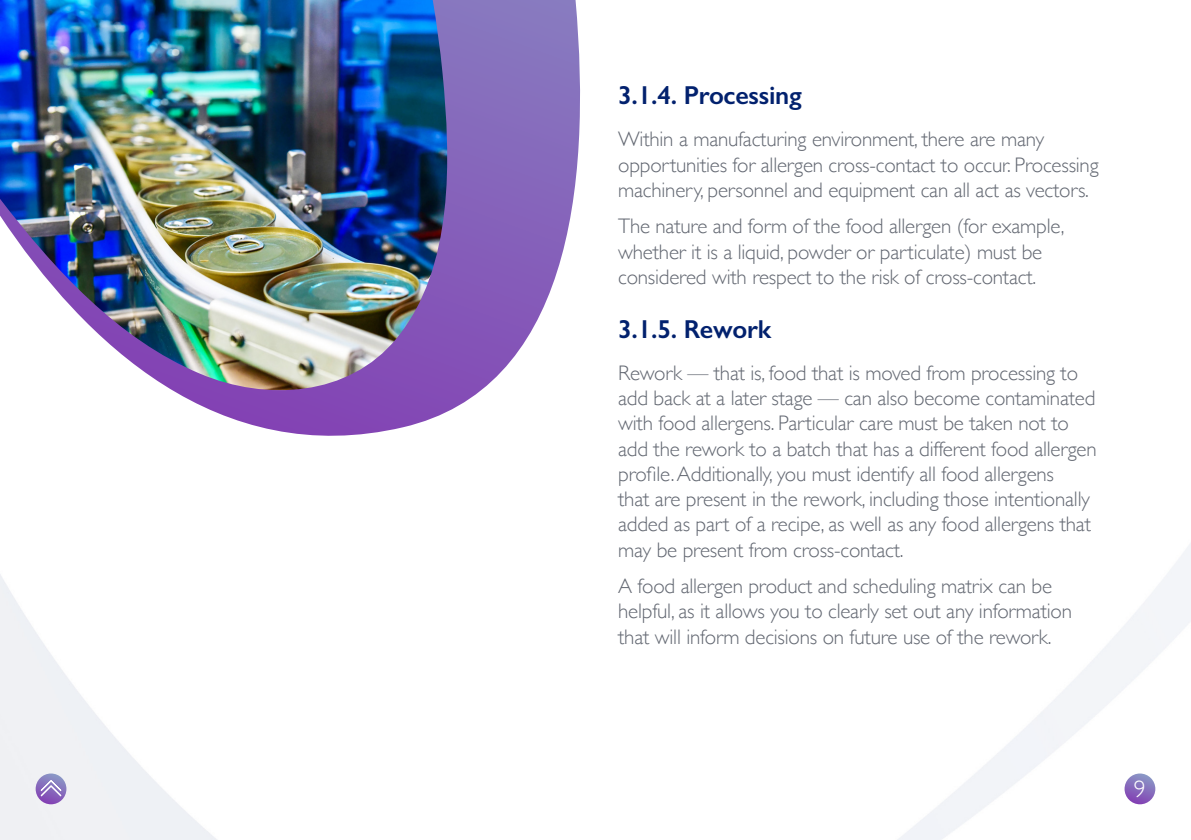
<style>
.page{position:relative;width:1191px;height:840px;background:#fff}
.page>*{position:absolute;margin:0;border:0;box-sizing:border-box;transform-origin:0 0}
.t1{font:600 26px "Gill Sans";letter-spacing:-.01em;color:#02216e}
.t2{font:300 24px "Gill Sans";color:#fff}
.t3{font:300 21px/25.2px "Gill Sans";letter-spacing:-.01em;color:#636872}
</style>
<div class="page">
<img style="left:0;top:544px;width:1191px;height:295px">
<svg style="left:1124px;top:773px;width:31px;height:30px"></svg>
<svg style="left:36px;top:773px;width:30px;height:30px"></svg>
<svg style="left:41px;top:780px;width:20px;height:16px"></svg>
<img style="left:0;top:0;width:580px;height:436px">
<p class="t1" style="left:618px;top:79px;width:185px">3.1.4. Processing</p>
<p class="t3" style="left:618px;top:126px;width:482px">Within a manufacturing environment, there are many opportunities for allergen cross-contact to occur. Processing machinery, personnel and equipment can all act as vectors.</p>
<p class="t3" style="left:618px;top:213px;width:448px">The nature and form of the food allergen (for example, whether it is a liquid, powder or particulate) must be considered with respect to the risk of cross-contact.</p>
<p class="t1" style="left:618px;top:313px;width:154px">3.1.5. Rework</p>
<p class="t3" style="left:618px;top:359px;width:480px">Rework — that is, food that is moved from processing to add back at a later stage — can also become contaminated with food allergens. Particular care must be taken not to add the rework to a batch that has a different food allergen profile. Additionally, you must identify all food allergens<br>that are present in the rework, including those intentionally added as part of a recipe, as well as any food allergens that may be present from cross-contact.</p>
<p class="t3" style="left:618px;top:572px;width:455px">A food allergen product and scheduling matrix can be helpful, as it allows you to clearly set out any information that will inform decisions on future use of the rework.</p>
<p class="t2" style="left:1134px;top:770px;width:13px">9</p>
</div>
